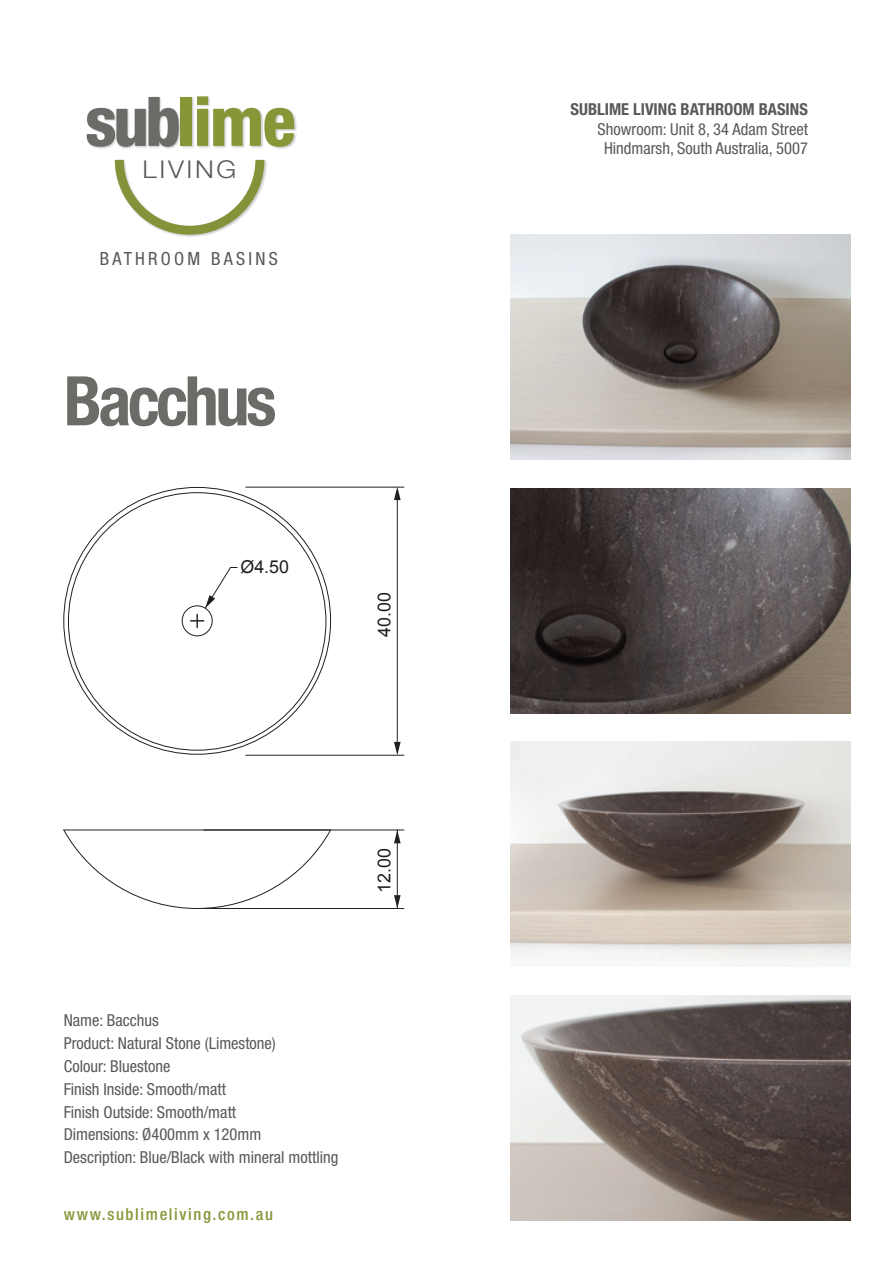
<style>
.page{position:relative;width:893px;height:1263px;background:#fff}
.page>*{position:absolute;margin:0;border:0;box-sizing:border-box;transform-origin:0 0}
.t1{font:800 condensed 68.55px "Helvetica Neue LT Pro";letter-spacing:-.04em;color:#899638}
.t2{font:700 condensed 68.55px "Helvetica Neue LT Pro";letter-spacing:-.05em;color:#6d6b67}
.t3{font:300 24.6px "Helvetica Neue LT Pro";letter-spacing:.1em;color:#58595b;scale:1.09 1}
.t4{font:condensed 18.15px "Helvetica Neue LT Pro";letter-spacing:.18em;color:#58595b}
.t5{font:17.85px "Arial";color:#231f20}
.t6{font:condensed 16.5px/22.8px "Helvetica Neue LT Pro";color:#58595b;text-align:center}
.t7{font:700 condensed 16.5px "Helvetica Neue LT Pro";color:#58595b}
.t8{font:500 condensed 16.5px "Helvetica Neue LT Pro";letter-spacing:.1em;color:#899638}
.s1{color:#6d6b67}
</style>
<div class="page">
<svg style="left:191px;top:567px;width:46px;height:60px"></svg>
<div style="left:182px;top:605px;width:30px;height:31px;border:1px solid #231f20;border-radius:50%"></div>
<svg style="left:63px;top:829px;width:268px;height:80px"></svg>
<hr style="left:64px;top:830px;width:267px;height:1px;background:#231f20">
<hr style="left:204px;top:830px;width:200px;height:1px;background:#231f20">
<hr style="left:204px;top:908px;width:200px;height:1px;background:#231f20">
<hr style="left:397px;top:830px;width:1px;height:78px;background:#231f20">
<svg style="left:394px;top:895px;width:7px;height:13px"></svg>
<svg style="left:394px;top:830px;width:7px;height:13px"></svg>
<hr style="left:246px;top:487px;width:158px;height:1px;background:#231f20">
<hr style="left:246px;top:755px;width:158px;height:1px;background:#231f20">
<hr style="left:397px;top:498px;width:1px;height:244px;background:#231f20">
<svg style="left:394px;top:742px;width:7px;height:13px"></svg>
<svg style="left:394px;top:487px;width:7px;height:13px"></svg>
<img style="left:87px;top:96px;width:210px;height:53px">
<img style="left:114px;top:159px;width:153px;height:78px">
<svg style="left:115px;top:160px;width:149px;height:75px"></svg>
<img style="left:510px;top:995px;width:340px;height:225px">
<img style="left:510px;top:235px;width:340px;height:225px">
<img style="left:510px;top:488px;width:340px;height:225px">
<img style="left:510px;top:742px;width:340px;height:225px">
<h1 class="t1" style="left:85px;top:79px;width:212px"><span class="s1">sub</span>lime</h1>
<h2 class="t3" style="left:142px;top:154px;width:88px">LIVING</h2>
<p class="t4" style="left:100px;top:248px;width:180px">BATHROOM BASINS</p>
<h1 class="t2" style="left:64px;top:359px;width:214px">Bacchus</h1>
<p class="t5" style="left:240px;top:555px;width:50px">Ø4.50</p>
<p class="t5" style="left:372px;top:637px;width:46px;rotate:-90deg">40.00</p>
<p class="t5" style="left:372px;top:893px;width:46px;rotate:-90deg">12.00</p>
<p class="t6" style="left:64px;top:1009px;width:276px;text-align:left">Name: Bacchus<br>Product: Natural Stone (Limestone)<br>Colour: Bluestone<br>Finish Inside: Smooth/matt<br>Finish Outside: Smooth/matt<br>Dimensions: Ø400mm x 120mm<br>Description: Blue/Black with mineral mottling</p>
<p class="t8" style="left:64px;top:1204px;width:211px">www.sublimeliving.com.au</p>
<p class="t7" style="left:571px;top:99px;width:239px">SUBLIME LIVING BATHROOM BASINS</p>
<p class="t6" style="left:597px;top:119px;width:212px;line-height:19.8px">Showroom: Unit 8, 34 Adam Street<br>Hindmarsh, South Australia, 5007</p>
</div>
